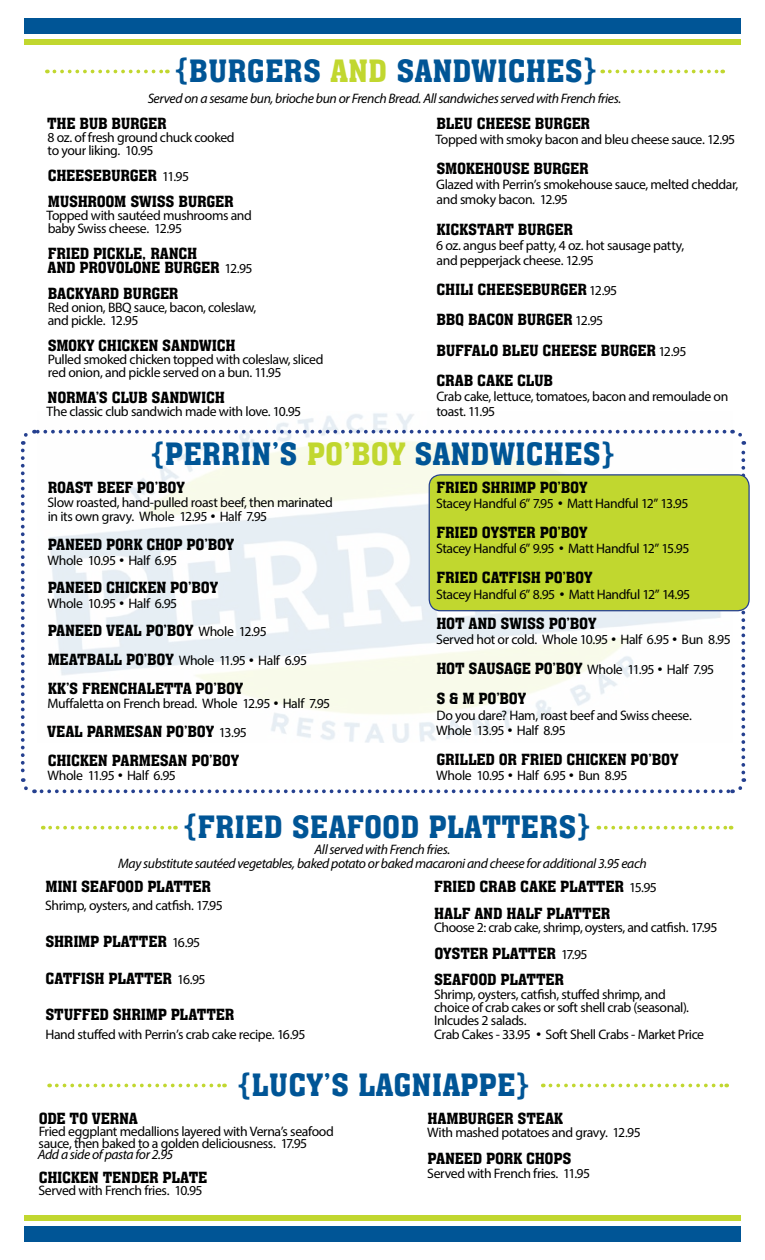
<style>
.page{position:relative;width:765px;height:1260px;background:#fff}
.page>*{position:absolute;margin:0;border:0;box-sizing:border-box;transform-origin:0 0}
.t1{font:700 30px "Aachen";color:#005596}
.t2{font:700 15px/30.2px "Aachen";letter-spacing:-.02em;color:#000101}
.t3{font:13.75px/13.1px "Myriad Pro";letter-spacing:-.03em;color:#000101}
.t4{font:italic 13.75px/13.8px "Myriad Pro";letter-spacing:-.03em;color:#000101;text-align:center}
.s1{color:#c1d72f}
.s2{font-family:"Myriad Pro";font-weight:400;font-size:13.75px}
.s3{font-family:"Gotham HTF"}
.s4{font-family:"Aachen";font-weight:700;font-size:15px}
</style>
<div class="page">
<div style="left:24px;top:1215px;width:717px;height:5px;background:#c1d72f"></div>
<div style="left:24px;top:1226px;width:717px;height:15px;background:#005596"></div>
<div style="left:24px;top:40px;width:717px;height:5px;background:#c1d72f"></div>
<div style="left:24px;top:19px;width:717px;height:15px;background:#005596"></div>
<svg style="left:20px;top:428px;width:727px;height:366px"></svg>
<div style="left:429px;top:475px;width:320px;height:136px;background:#c1d72f;border-radius:11px"></div>
<div style="left:429px;top:474px;width:321px;height:137px;border:1px solid #25408f;border-radius:11px"></div>
<svg style="left:54px;top:70px;width:114px;height:3px"></svg>
<svg style="left:610px;top:70px;width:113px;height:3px"></svg>
<svg style="left:50px;top:826px;width:126px;height:4px"></svg>
<svg style="left:606px;top:826px;width:126px;height:4px"></svg>
<svg style="left:57px;top:1084px;width:168px;height:3px"></svg>
<svg style="left:550px;top:1084px;width:177px;height:3px"></svg>
<h1 class="t1" style="left:174px;top:49px;width:426px">{BURGERS <span class="s1">AND</span> SANDWICHES}</h1>
<p class="t4" style="left:148px;top:91px;width:475px">Served on a sesame bun, brioche bun or French Bread. All sandwiches served with French fries.</p>
<p class="t2" style="left:47px;top:107px;width:121px">THE BUB BURGER</p>
<p class="t3" style="left:48px;top:131px;width:189px">8 oz. of fresh ground chuck cooked to your liking. 10.95</p>
<p class="t2" style="left:48px;top:162px;width:188px;line-height:26.1px">CHEESEBURGER <span class="s2">11.95<br></span>MUSHROOM SWISS BURGER</p>
<p class="t3" style="left:47px;top:209px;width:207px">Topped with sautéed mushrooms and baby Swiss cheese. 12.95</p>
<p class="t2" style="left:48px;top:246px;width:207px;line-height:13.1px">FRIED PICKLE, RANCH<br>AND PROVOLONE BURGER <span class="s2">12.95</span></p>
<p class="t2" style="left:48px;top:277px;width:133px">BACKYARD BURGER</p>
<p class="t3" style="left:48px;top:300px;width:210px">Red onion, BBQ sauce, bacon, coleslaw, and pickle. 12.95</p>
<p class="t2" style="left:48px;top:329px;width:189px">SMOKY CHICKEN SANDWICH</p>
<p class="t3" style="left:48px;top:353px;width:277px">Pulled smoked chicken topped with coleslaw, sliced red onion, and pickle served on a bun. 11.95</p>
<p class="t2" style="left:48px;top:382px;width:179px">NORMA’S CLUB SANDWICH</p>
<p class="t3" style="left:47px;top:405px;width:256px">The classic club sandwich made with love. 10.95</p>
<p class="t2" style="left:436px;top:107px;width:155px">BLEU CHEESE BURGER</p>
<p class="t3" style="left:435px;top:133px;width:301px">Topped with smoky bacon and bleu cheese sauce. 12.95</p>
<p class="t2" style="left:436px;top:153px;width:154px">SMOKEHOUSE BURGER</p>
<p class="t3" style="left:436px;top:177px;width:304px;line-height:15.1px">Glazed with Perrin’s smokehouse sauce, melted cheddar, and smoky bacon. 12.95</p>
<p class="t2" style="left:436px;top:213px;width:138px">KICKSTART BURGER</p>
<p class="t3" style="left:436px;top:237px;width:250px;line-height:15.1px">6 oz. angus beef patty, 4 oz. hot sausage patty, and pepperjack cheese. 12.95</p>
<p class="t2" style="left:436px;top:274px;width:251px">CHILI CHEESEBURGER <span class="s2">12.95<br></span>BBQ BACON BURGER <span class="s2">12.95<br></span>BUFFALO BLEU CHEESE BURGER <span class="s2">12.95<br></span>CRAB CAKE CLUB</p>
<p class="t3" style="left:436px;top:389px;width:294px;line-height:15.1px">Crab cake, lettuce, tomatoes, bacon and remoulade on toast. 11.95</p>
<h1 class="t1" style="left:150px;top:433px;width:467px">{PERRIN’S <span class="s1">PO’BOY</span> SANDWICHES}</h1>
<p class="t2" style="left:48px;top:471px;width:139px">ROAST BEEF PO’BOY</p>
<p class="t3" style="left:47px;top:495px;width:287px;line-height:14.4px">Slow roasted, hand-pulled roast beef, then marinated in its own gravy. Whole 12.95 <span class="s3">•</span> Half 7.95</p>
<p class="t2" style="left:48px;top:529px;width:188px">PANEED PORK CHOP PO’BOY</p>
<p class="t3" style="left:47px;top:553px;width:131px">Whole 10.95 <span class="s3">•</span> Half 6.95</p>
<p class="t2" style="left:48px;top:572px;width:172px">PANEED CHICKEN PO’BOY</p>
<p class="t3" style="left:47px;top:596px;width:131px">Whole 10.95 <span class="s3">•</span> Half 6.95</p>
<p class="t2" style="left:48px;top:615px;width:221px">PANEED VEAL PO’BOY <span class="s2">Whole 12.95</span></p>
<p class="t3" style="left:48px;top:654px;width:261px"><span class="s4">MEATBALL PO’BOY</span> Whole 11.95 <span class="s3">•</span> Half 6.95</p>
<p class="t2" style="left:48px;top:672px;width:197px">KK’S FRENCHALETTA PO’BOY</p>
<p class="t3" style="left:48px;top:697px;width:284px">Muffaletta on French bread. Whole 12.95 <span class="s3">•</span> Half 7.95</p>
<p class="t2" style="left:47px;top:716px;width:201px;line-height:28.8px">VEAL PARMESAN PO’BOY <span class="s2">13.95<br></span>CHICKEN PARMESAN PO’BOY</p>
<p class="t3" style="left:47px;top:769px;width:130px">Whole 11.95 <span class="s3">•</span> Half 6.95</p>
<p class="t2" style="left:436px;top:471px;width:152px">FRIED SHRIMP PO’BOY</p>
<p class="t3" style="left:436px;top:496px;width:254px">Stacey Handful 6” 7.95 <span class="s3">•</span> Matt Handful 12” 13.95</p>
<p class="t2" style="left:436px;top:516px;width:153px">FRIED OYSTER PO’BOY</p>
<p class="t3" style="left:436px;top:542px;width:255px">Stacey Handful 6” 9.95 <span class="s3">•</span> Matt Handful 12” 15.95</p>
<p class="t2" style="left:436px;top:562px;width:158px">FRIED CATFISH PO’BOY</p>
<p class="t3" style="left:436px;top:587px;width:255px">Stacey Handful 6” 8.95 <span class="s3">•</span> Matt Handful 12” 14.95</p>
<p class="t2" style="left:436px;top:607px;width:161px">HOT AND SWISS PO’BOY</p>
<p class="t3" style="left:436px;top:633px;width:296px">Served hot or cold. Whole 10.95 <span class="s3">•</span> Half 6.95 <span class="s3">•</span> Bun 8.95</p>
<p class="t3" style="left:436px;top:663px;width:279px"><span class="s4">HOT SAUSAGE PO’BOY</span> Whole 11.95 <span class="s3">•</span> Half 7.95</p>
<p class="t2" style="left:436px;top:683px;width:91px">S &amp; M PO’BOY</p>
<p class="t3" style="left:436px;top:707px;width:257px;line-height:15.1px">Do you dare? Ham, roast beef and Swiss cheese.<br>Whole 13.95 <span class="s3">•</span> Half 8.95</p>
<p class="t2" style="left:437px;top:743px;width:243px">GRILLED OR FRIED CHICKEN PO’BOY</p>
<p class="t3" style="left:436px;top:769px;width:193px">Whole 10.95 <span class="s3">•</span> Half 6.95 <span class="s3">•</span> Bun 8.95</p>
<h1 class="t1" style="left:182px;top:805px;width:411px">{FRIED SEAFOOD PLATTERS}</h1>
<p class="t4" style="left:118px;top:842px;width:530px">All served with French fries.<br>May substitute sautéed vegetables, baked potato or baked macaroni and cheese for additional 3.95 each</p>
<p class="t2" style="left:45px;top:870px;width:167px">MINI SEAFOOD PLATTER</p>
<p class="t3" style="left:45px;top:899px;width:179px">Shrimp, oysters, and catfish. 17.95</p>
<p class="t2" style="left:45px;top:925px;width:156px">SHRIMP PLATTER <span class="s2">16.95</span></p>
<p class="t2" style="left:46px;top:962px;width:162px">CATFISH PLATTER <span class="s2">16.95</span></p>
<p class="t2" style="left:45px;top:999px;width:191px">STUFFED SHRIMP PLATTER</p>
<p class="t3" style="left:45px;top:1027px;width:261px">Hand stuffed with Perrin’s crab cake recipe. 16.95</p>
<p class="t2" style="left:434px;top:872px;width:224px;line-height:26.6px">FRIED CRAB CAKE PLATTER <span class="s2">15.95<br></span>HALF AND HALF PLATTER</p>
<p class="t3" style="left:434px;top:920px;width:285px">Choose 2: crab cake, shrimp, oysters, and catfish. 17.95</p>
<p class="t2" style="left:434px;top:939px;width:155px;line-height:26.6px">OYSTER PLATTER <span class="s2">17.95<br></span>SEAFOOD PLATTER</p>
<p class="t3" style="left:434px;top:987px;width:272px">Shrimp, oysters, catfish, stuffed shrimp, and choice of crab cakes or soft shell crab (seasonal).<br>Inlcudes 2 salads.<br>Crab Cakes - 33.95 <span class="s3">•</span> Soft Shell Crabs - Market Price</p>
<h1 class="t1" style="left:237px;top:1063px;width:295px">{LUCY’S LAGNIAPPE}</h1>
<p class="t2" style="left:39px;top:1102px;width:101px">ODE TO VERNA</p>
<p class="t3" style="left:39px;top:1125px;width:297px;line-height:11.9px">Fried eggplant medallions layered with Verna’s seafood sauce, then baked to a golden deliciousness. 17.95</p>
<p class="t4" style="left:38px;top:1148px;width:137px">Add a side of pasta for 2.95</p>
<p class="t2" style="left:39px;top:1162px;width:170px">CHICKEN TENDER PLATE</p>
<p class="t3" style="left:38px;top:1184px;width:166px">Served with French fries. 10.95</p>
<p class="t2" style="left:427px;top:1102px;width:137px">HAMBURGER STEAK</p>
<p class="t3" style="left:427px;top:1126px;width:215px">With mashed potatoes and gravy. 12.95</p>
<p class="t2" style="left:427px;top:1143px;width:145px">PANEED PORK CHOPS</p>
<p class="t3" style="left:427px;top:1166px;width:164px">Served with French fries. 11.95</p>
</div>
